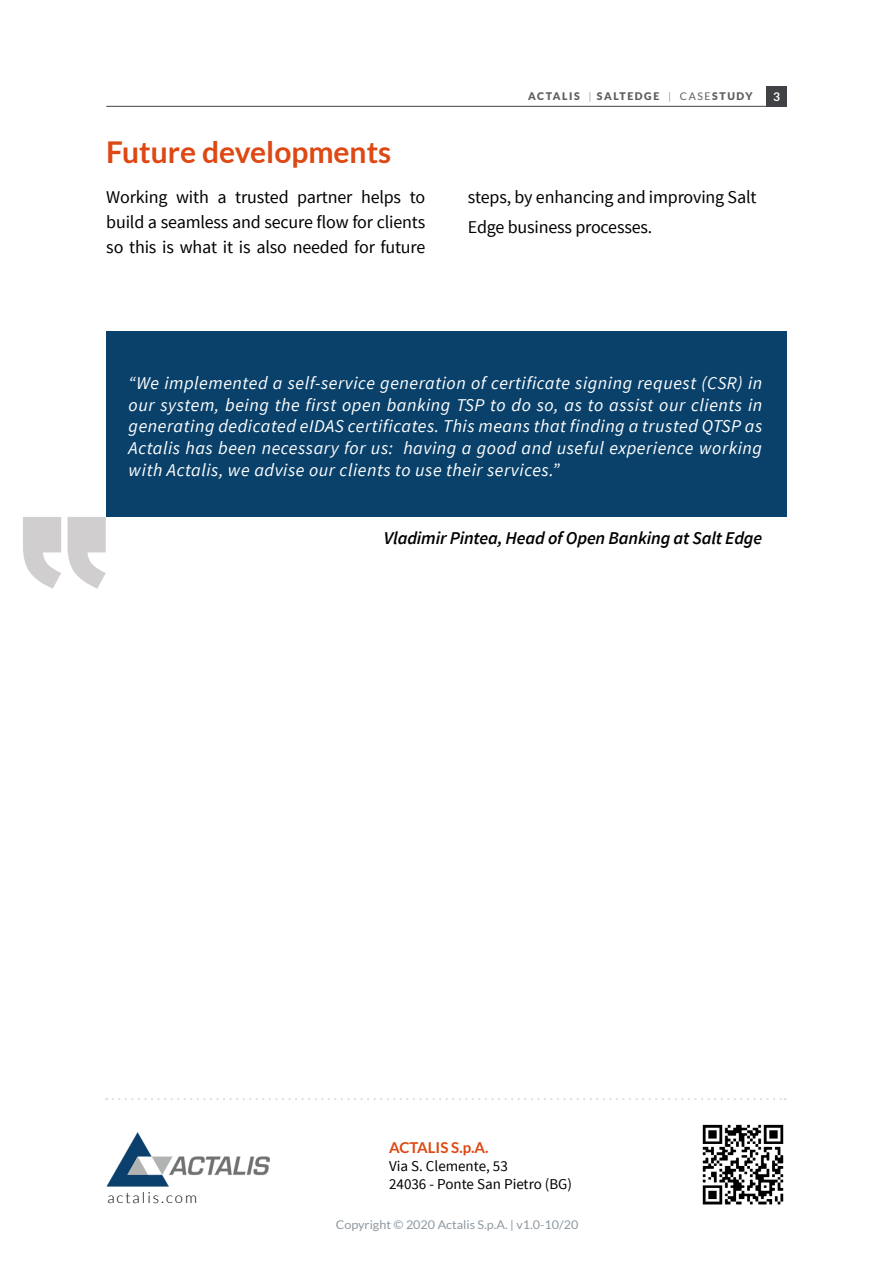
<style>
.page{position:relative;width:893px;height:1263px;background:#fff}
.page>*{position:absolute;margin:0;border:0;box-sizing:border-box;transform-origin:0 0}
.t1{font:700 30px "Lato";color:#dd4813}
.t2{font:italic 18px/21.6px "Source Sans Pro";letter-spacing:.03em;color:#fff;text-align:justify}
.t3{font:18px/24.8px "Source Sans Pro";letter-spacing:-.01em;color:#000;text-align:justify}
.t4{font:italic 600 18px "Source Sans Pro";letter-spacing:-.01em;color:#000}
.t5{font:15px/18px "Source Sans Pro";color:#000}
.t6{font:700 15px "Lato";color:#dd4813}
.t7{font:300 15px "Lato";letter-spacing:.13em;color:#000}
.t8{font:12px "Lato";color:#8e99a0;scale:1.05 1}
.t9{font:700 12px "Lato";color:#fff}
.t10{font:900 10.5px "Lato";letter-spacing:.15em;color:#5f5d5f}
.s1{font-weight:300}
.s2{font-weight:400}
</style>
<div class="page">
<svg style="left:275px;top:1098px;width:510px;height:2px"></svg>
<div style="left:107px;top:332px;width:680px;height:185px;background:#0a416a"></div>
<img style="left:702px;top:1124px;width:82px;height:81px">
<hr style="left:106px;top:106px;width:681px;height:1px;background:#404245">
<div style="left:766px;top:86px;width:21px;height:20px;background:#404245"></div>
<img style="left:105px;top:1098px;width:166px;height:89px">
<h1 class="t1" style="left:106px;top:134px;width:287px">Future developments</h1>
<p class="t10" style="left:528px;top:90px;width:226px">ACTALIS <span class="s1">|</span> SALTEDGE <span class="s1">|</span> <span class="s2">CASE</span>STUDY</p>
<p class="t9" style="left:773px;top:90px;width:8px">3</p>
<p class="t3" style="left:106px;top:185px;width:320px">Working with a trusted partner helps to build a seamless and secure flow for clients so this is what it is also needed for future</p>
<p class="t3" style="left:468px;top:182px;width:290px;line-height:30.2px">steps, by enhancing and improving Salt<br>Edge business processes.</p>
<p class="t2" style="left:129px;top:372px;width:635px">“We implemented a self-service generation of certificate signing request (CSR) in our system, being the first open banking TSP to do so, as to assist our clients in generating dedicated eIDAS certificates. This means that finding a trusted QTSP as Actalis has been necessary for us: having a good and useful experience working with Actalis, we advise our clients to use their services.”</p>
<p class="t4" style="left:384px;top:527px;width:380px">Vladimir Pintea, Head of Open Banking at Salt Edge</p>
<p class="t7" style="left:107px;top:1189px;width:91px">actalis.com</p>
<p class="t6" style="left:389px;top:1139px;width:101px">ACTALIS S.p.A.</p>
<p class="t5" style="left:389px;top:1158px;width:184px">Via S. Clemente, 53<br>24036 - Ponte San Pietro (BG)</p>
<p class="t8" style="left:336px;top:1218px;width:233px">Copyright © 2020 Actalis S.p.A. | v1.0-10/20</p>
</div>
